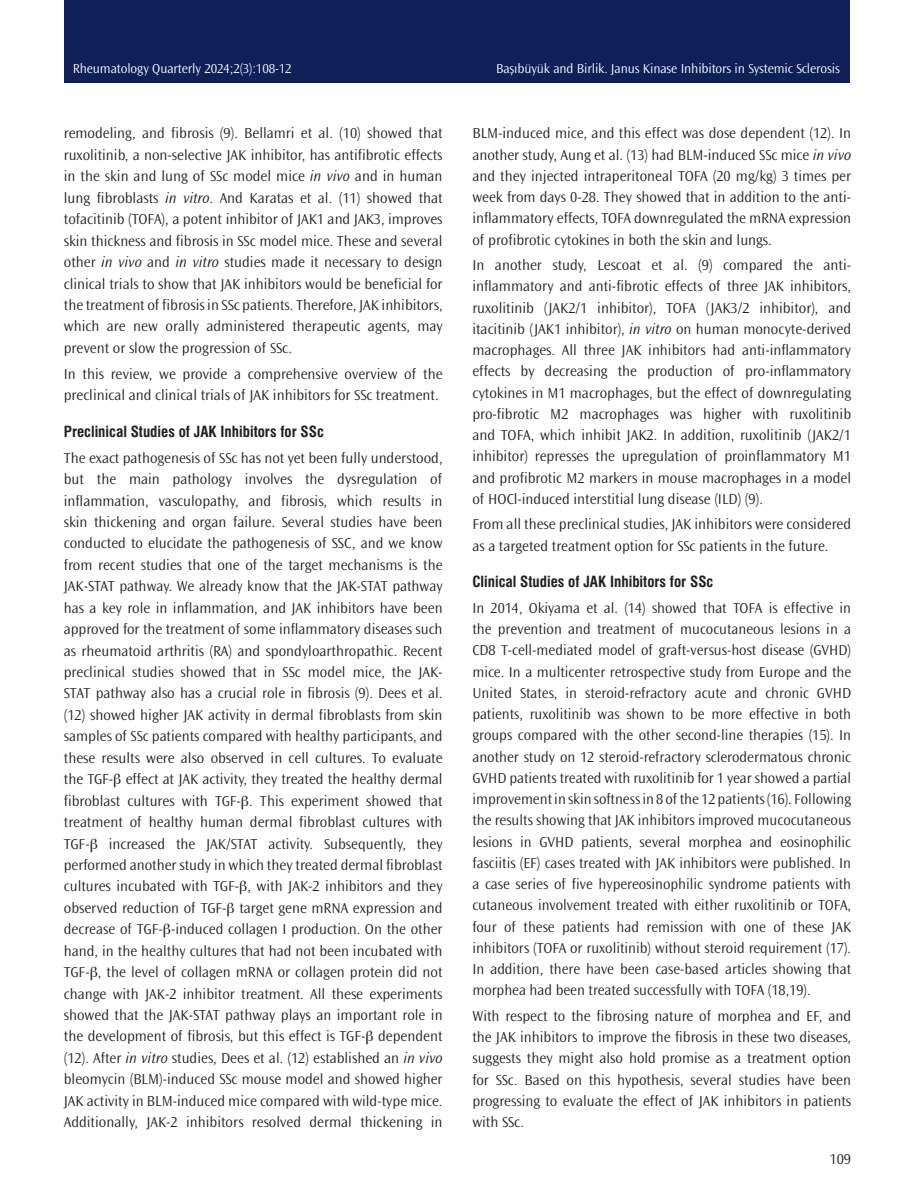
<style>
.page{position:relative;width:915px;height:1191px;background:#fff}
.page>*{position:absolute;margin:0;border:0;box-sizing:border-box;transform-origin:0 0}
.YAZI{font:300 15px/21.5px "Ocean Sans Std";color:#231f20;text-align:justify}
.BOLD{font:15px "Swiss Condensed Bold Tr";color:#231f20}
.t1{font:300 13.5px "Ocean Sans Std";letter-spacing:-.01em;color:#fff}
.s1{font-style:italic}
</style>
<div class="page">
<div style="left:64px;top:0;width:785px;height:83px;background:#0f2059"></div>
<p class="t1" style="left:73px;top:61px;width:220px">Rheumatology Quarterly 2024;2(3):108-12</p>
<p class="t1" style="left:496px;top:61px;width:345px">Başıbüyük and Birlik. Janus Kinase Inhibitors in Systemic Sclerosis</p>
<p class="YAZI" style="left:64px;top:123px;width:380px">remodeling, and fibrosis (9). Bellamri et al. (10) showed that ruxolitinib, a non-selective JAK inhibitor, has antifibrotic effects in the skin and lung of SSc model mice <span class="s1">in vivo</span> and in human lung fibroblasts <span class="s1">in vitro</span>. And Karatas et al. (11) showed that tofacitinib (TOFA), a potent inhibitor of JAK1 and JAK3, improves skin thickness and fibrosis in SSc model mice. These and several other <span class="s1">in vivo</span> and <span class="s1">in vitro</span> studies made it necessary to design clinical trials to show that JAK inhibitors would be beneficial for the treatment of fibrosis in SSc patients. Therefore, JAK inhibitors, which are new orally administered therapeutic agents, may prevent or slow the progression of SSc.</p>
<p class="YAZI" style="left:64px;top:363px;width:380px">In this review, we provide a comprehensive overview of the preclinical and clinical trials of JAK inhibitors for SSc treatment.</p>
<p class="BOLD" style="left:64px;top:422px;width:261px">Preclinical Studies of JAK Inhibitors for SSc</p>
<p class="YAZI" style="left:64px;top:447px;width:380px">The exact pathogenesis of SSc has not yet been fully understood, but the main pathology involves the dysregulation of inflammation, vasculopathy, and fibrosis, which results in skin thickening and organ failure. Several studies have been conducted to elucidate the pathogenesis of SSC, and we know from recent studies that one of the target mechanisms is the JAK-STAT pathway. We already know that the JAK-STAT pathway has a key role in inflammation, and JAK inhibitors have been approved for the treatment of some inflammatory diseases such as rheumatoid arthritis (RA) and spondyloarthropathic. Recent preclinical studies showed that in SSc model mice, the JAK-STAT pathway also has a crucial role in fibrosis (9). Dees et al. (12) showed higher JAK activity in dermal fibroblasts from skin samples of SSc patients compared with healthy participants, and these results were also observed in cell cultures. To evaluate the TGF- effect at JAK activity, they treated the healthy dermal fibroblast cultures with TGF- . This experiment showed that treatment of healthy human dermal fibroblast cultures with TGF-</p>
<p class="YAZI" style="left:64px;top:833px;width:380px;text-indent:45px">increased the JAK/STAT activity. Subsequently, they performed another study in which they treated dermal fibroblast cultures incubated with TGF- , with JAK-2 inhibitors and they observed reduction of TGF- target gene mRNA expression and decrease of TGF- -induced collagen I production. On the other hand, in the healthy cultures that had not been incubated with TGF- , the level of collagen mRNA or collagen protein did not change with JAK-2 inhibitor treatment. All these experiments showed that the JAK-STAT pathway plays an important role in the development of fibrosis, but this effect is TGF- dependent (12). After <span class="s1">in vitro</span> studies, Dees et al. (12) established an <span class="s1">in vivo </span>bleomycin (BLM)-induced SSc mouse model and showed higher JAK activity in BLM-induced mice compared with wild-type mice.<br>Additionally, JAK-2 inhibitors resolved dermal thickening in</p>
<p class="YAZI" style="left:472px;top:123px;width:380px">BLM-induced mice, and this effect was dose dependent (12). In another study, Aung et al. (13) had BLM-induced SSc mice <span class="s1">in vivo </span>and they injected intraperitoneal TOFA (20 mg/kg) 3 times per week from days 0-28. They showed that in addition to the anti&shy;inflammatory effects, TOFA downregulated the mRNA expression of profibrotic cytokines in both the skin and lungs.</p>
<p class="YAZI" style="left:472px;top:255px;width:380px">In another study, Lescoat et al. (9) compared the anti&shy;inflammatory and anti-fibrotic effects of three JAK inhibitors, ruxolitinib (JAK2/1 inhibitor), TOFA (JAK3/2 inhibitor), and itacitinib (JAK1 inhibitor), <span class="s1">in vitro</span> on human monocyte-derived macrophages. All three JAK inhibitors had anti-inflammatory effects by decreasing the production of pro-inflammatory cytokines in M1 macrophages, but the effect of downregulating pro-fibrotic M2 macrophages was higher with ruxolitinib and TOFA, which inhibit JAK2. In addition, ruxolitinib (JAK2/1 inhibitor) represses the upregulation of proinflammatory M1 and profibrotic M2 markers in mouse macrophages in a model of HOCl-induced interstitial lung disease (ILD) (9).</p>
<p class="YAZI" style="left:472px;top:514px;width:380px">From all these preclinical studies, JAK inhibitors were considered as a targeted treatment option for SSc patients in the future.</p>
<p class="BOLD" style="left:472px;top:573px;width:242px">Clinical Studies of JAK Inhibitors for SSc</p>
<p class="YAZI" style="left:472px;top:597px;width:380px">In 2014, Okiyama et al. (14) showed that TOFA is effective in the prevention and treatment of mucocutaneous lesions in a CD8 T-cell-mediated model of graft-versus-host disease (GVHD) mice. In a multicenter retrospective study from Europe and the United States, in steroid-refractory acute and chronic GVHD patients, ruxolitinib was shown to be more effective in both groups compared with the other second-line therapies (15). In another study on 12 steroid-refractory sclerodermatous chronic GVHD patients treated with ruxolitinib for 1 year showed a partial improvement in skin softness in 8 of the 12 patients (16). Following the results showing that JAK inhibitors improved mucocutaneous lesions in GVHD patients, several morphea and eosinophilic fasciitis (EF) cases treated with JAK inhibitors were published. In a case series of five hypereosinophilic syndrome patients with cutaneous involvement treated with either ruxolitinib or TOFA, four of these patients had remission with one of these JAK inhibitors (TOFA or ruxolitinib) without steroid requirement (17).<br>In addition, there have been case-based articles showing that morphea had been treated successfully with TOFA (18,19).</p>
<p class="YAZI" style="left:472px;top:1005px;width:380px">With respect to the fibrosing nature of morphea and EF, and the JAK inhibitors to improve the fibrosis in these two diseases, suggests they might also hold promise as a treatment option for SSc. Based on this hypothesis, several studies have been progressing to evaluate the effect of JAK inhibitors in patients with SSc.</p>
<p class="YAZI" style="left:829px;top:1148px;width:23px">109</p>
</div>
